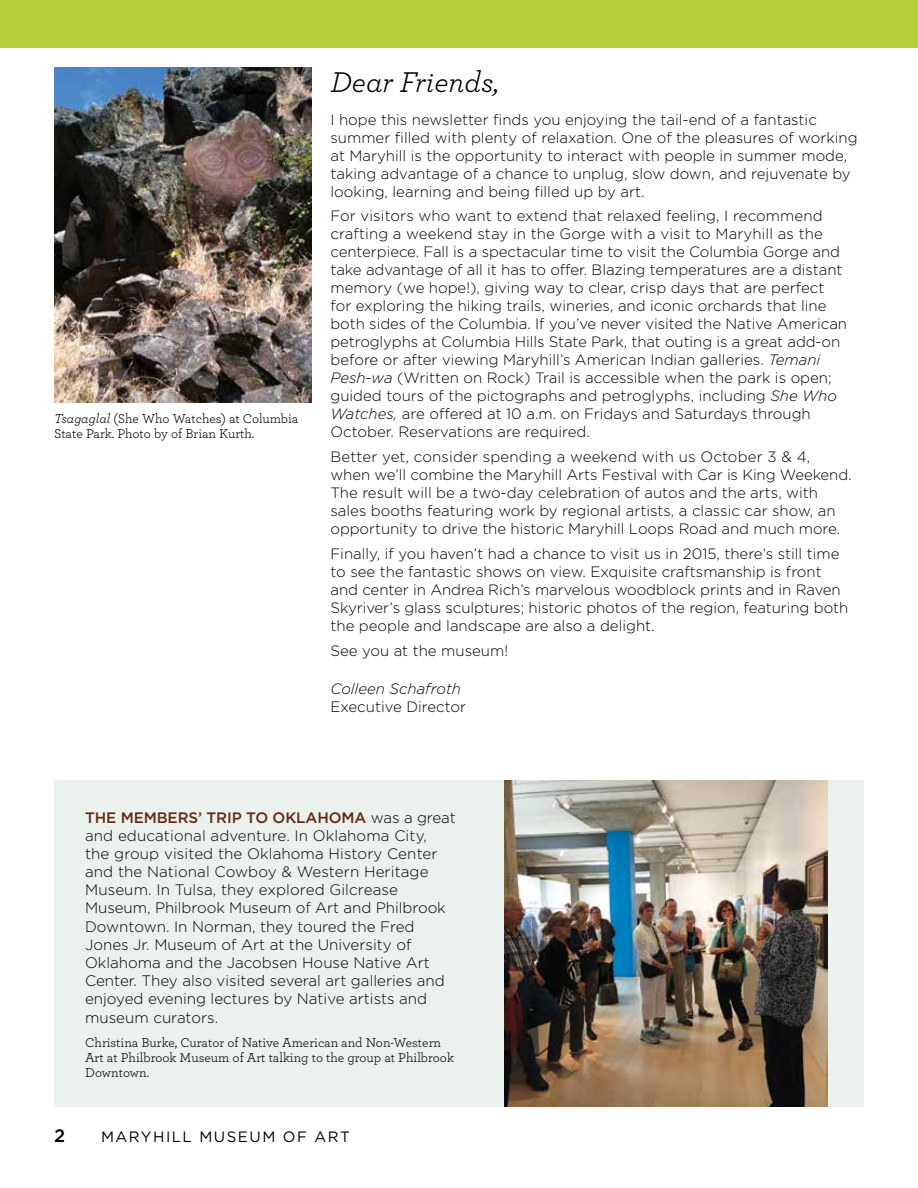
<style>
.page{position:relative;width:918px;height:1188px;background:#fff}
.page>*{position:absolute;margin:0;border:0;box-sizing:border-box;transform-origin:0 0}
.t1{font:italic 30px "Archer";color:#000}
.t2{font:500 18px "Gotham";color:#000}
.t3{font:300 15.15px/18.1px "Gotham";color:#000}
.t4{font:300 15px/18px "Gotham";color:#000}
.t5{font:15px "Gotham";letter-spacing:.1em;color:#000}
.t6{font:italic 300 15px "Gotham";color:#000}
.t7{font:13.5px/15px "Archer";color:#000}
.s1{font-style:italic}
.s2{font-weight:500;color:#642812}
</style>
<div class="page">
<div style="left:0;top:0;width:918px;height:47px;background:#b3ce37"></div>
<hr style="left:917px;top:0;width:1px;height:47px;background:#7773b5">
<img style="left:54px;top:68px;width:257px;height:335px">
<div style="left:54px;top:781px;width:810px;height:326px;background:#ebf2ed"></div>
<img style="left:505px;top:781px;width:323px;height:326px">
<p class="t7" style="left:54px;top:410px;width:246px"><span class="s1">Tsagaglal</span> (She Who Watches) at Columbia<br>State Park. Photo by of Brian Kurth.</p>
<h1 class="t1" style="left:330px;top:60px;width:170px">Dear Friends,</h1>
<p class="t4" style="left:330px;top:110px;width:529px">I hope this newsletter finds you enjoying the tail-end of a fantastic summer filled with plenty of relaxation. One of the pleasures of working at Maryhill is the opportunity to interact with people in summer mode, taking advantage of a chance to unplug, slow down, and rejuvenate by looking, learning and being filled up by art.</p>
<p class="t4" style="left:330px;top:207px;width:518px">For visitors who want to extend that relaxed feeling, I recommend crafting a weekend stay in the Gorge with a visit to Maryhill as the centerpiece. Fall is a spectacular time to visit the Columbia Gorge and take advantage of all it has to offer. Blazing temperatures are a distant memory (we hope!), giving way to clear, crisp days that are perfect for exploring the hiking trails, wineries, and iconic orchards that line both sides of the Columbia. If you’ve never visited the Native American petroglyphs at Columbia Hills State Park, that outing is a great add-on before or after viewing Maryhill’s American Indian galleries. <span class="s1">Temani Pesh-wa</span> (Written on Rock) Trail is accessible when the park is open; guided tours of the pictographs and petroglyphs, including <span class="s1">She Who Watches,</span> are offered at 10 a.m. on Fridays and Saturdays through October. Reservations are required.</p>
<p class="t4" style="left:330px;top:447px;width:523px">Better yet, consider spending a weekend with us October 3 &amp; 4, when we’ll combine the Maryhill Arts Festival with Car is King Weekend.<br>The result will be a two-day celebration of autos and the arts, with sales booths featuring work by regional artists, a classic car show, an opportunity to drive the historic Maryhill Loops Road and much more.</p>
<p class="t4" style="left:330px;top:544px;width:519px">Finally, if you haven’t had a chance to visit us in 2015, there’s still time to see the fantastic shows on view. Exquisite craftsmanship is front and center in Andrea Rich’s marvelous woodblock prints and in Raven Skyriver’s glass sculptures; historic photos of the region, featuring both the people and landscape are also a delight.</p>
<p class="t4" style="left:330px;top:641px;width:179px">See you at the museum!</p>
<p class="t6" style="left:330px;top:679px;width:132px">Colleen Schafroth</p>
<p class="t4" style="left:330px;top:697px;width:137px">Executive Director</p>
<p class="t3" style="left:85px;top:808px;width:372px"><span class="s2">THE MEMBERS’ TRIP TO OKLAHOMA</span> was a great and educational adventure. In Oklahoma City,<br>the group visited the Oklahoma History Center and the National Cowboy &amp; Western Heritage Museum. In Tulsa, they explored Gilcrease Museum, Philbrook Museum of Art and Philbrook Downtown. In Norman, they toured the Fred Jones Jr. Museum of Art at the University of Oklahoma and the Jacobsen House Native Art Center. They also visited several art galleries and enjoyed evening lectures by Native artists and museum curators.</p>
<p class="t7" style="left:85px;top:1035px;width:370px">Christina Burke, Curator of Native American and Non-Western<br>Art at Philbrook Museum of Art talking to the group at Philbrook<br>Downtown.</p>
<p class="t2" style="left:54px;top:1124px;width:13px">2</p>
<p class="t5" style="left:101px;top:1128px;width:250px">MARYHILL MUSEUM OF ART</p>
</div>
